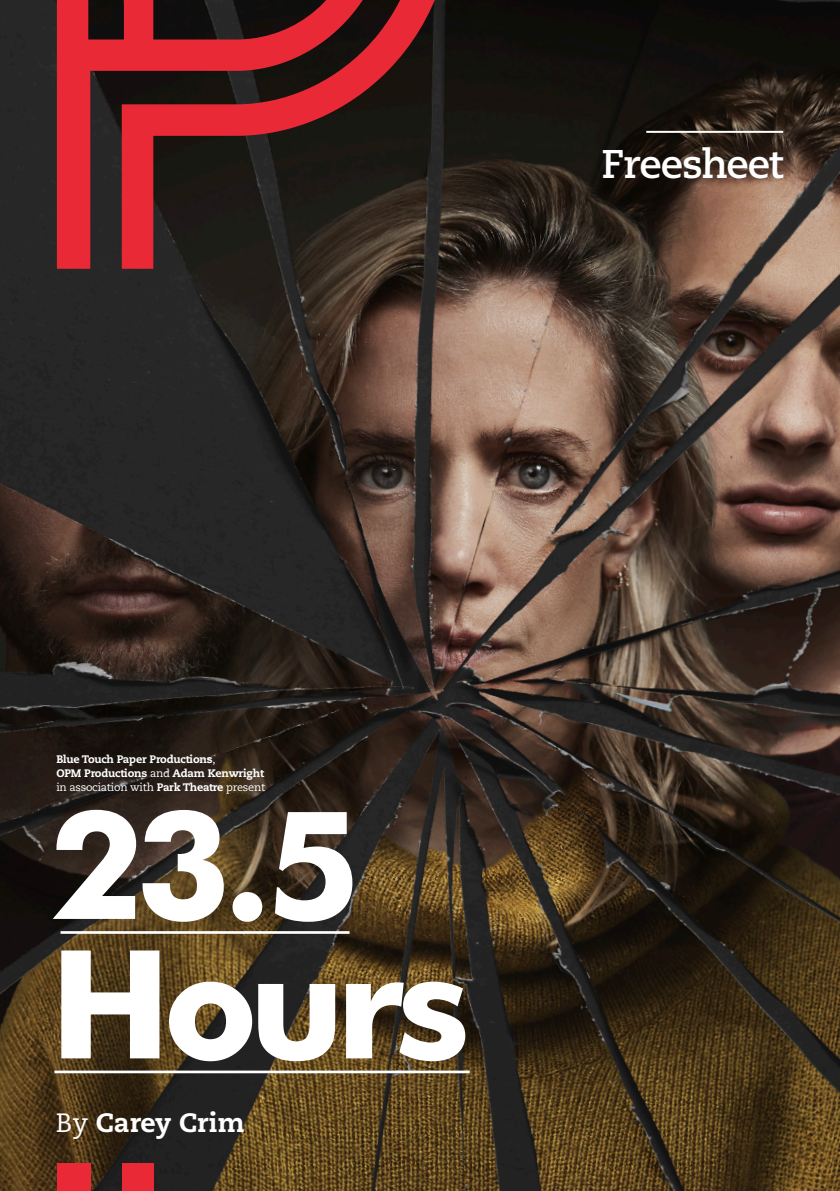
<style>
.page{position:relative;width:840px;height:1191px;background:#fff}
.page>*{position:absolute;margin:0;border:0;box-sizing:border-box;transform-origin:0 0}
.t1{font:700 150.8px/139.4px "Futura BT";letter-spacing:-.05em;color:#fff}
.t2{font:700 40px "Caecilia LT Std";letter-spacing:-.025em;color:#fff}
.t3{font:800 26.6px "Caecilia LT Std";color:#fff}
.t4{font:800 10.8px/13.8px "Caecilia LT Std";letter-spacing:-.02em;color:#fff}
.s1{font-weight:400}
</style>
<div class="page">
<img style="left:0;top:0;width:839px;height:1191px">
<hr style="left:60px;top:931px;width:289px;height:2px;background:#fff">
<hr style="left:54px;top:1070px;width:415px;height:3px;background:#fff">
<svg style="left:57px;top:0;width:384px;height:269px;background:#602021"></svg>
<div style="left:57px;top:1163px;width:33px;height:28px;background:#e92a36"></div>
<div style="left:122px;top:1163px;width:31px;height:28px;background:#e92a36"></div>
<hr style="left:646px;top:131px;width:136px;height:2px;background:#fff">
<h2 class="t2" style="left:601px;top:141px;width:183px">Freesheet</h2>
<p class="t4" style="left:56px;top:752px;width:210px">Blue Touch Paper Productions<span class="s1">,<br></span>OPM Productions <span class="s1">and</span> Adam Kenwright <span class="s1">in association with</span> Park Theatre <span class="s1">present</span></p>
<h1 class="t1" style="left:50px;top:794px;width:421px">23.5<br>Hours</h1>
<h3 class="t3" style="left:56px;top:1106px;width:190px"><span class="s1">By</span> Carey Crim</h3>
</div>
